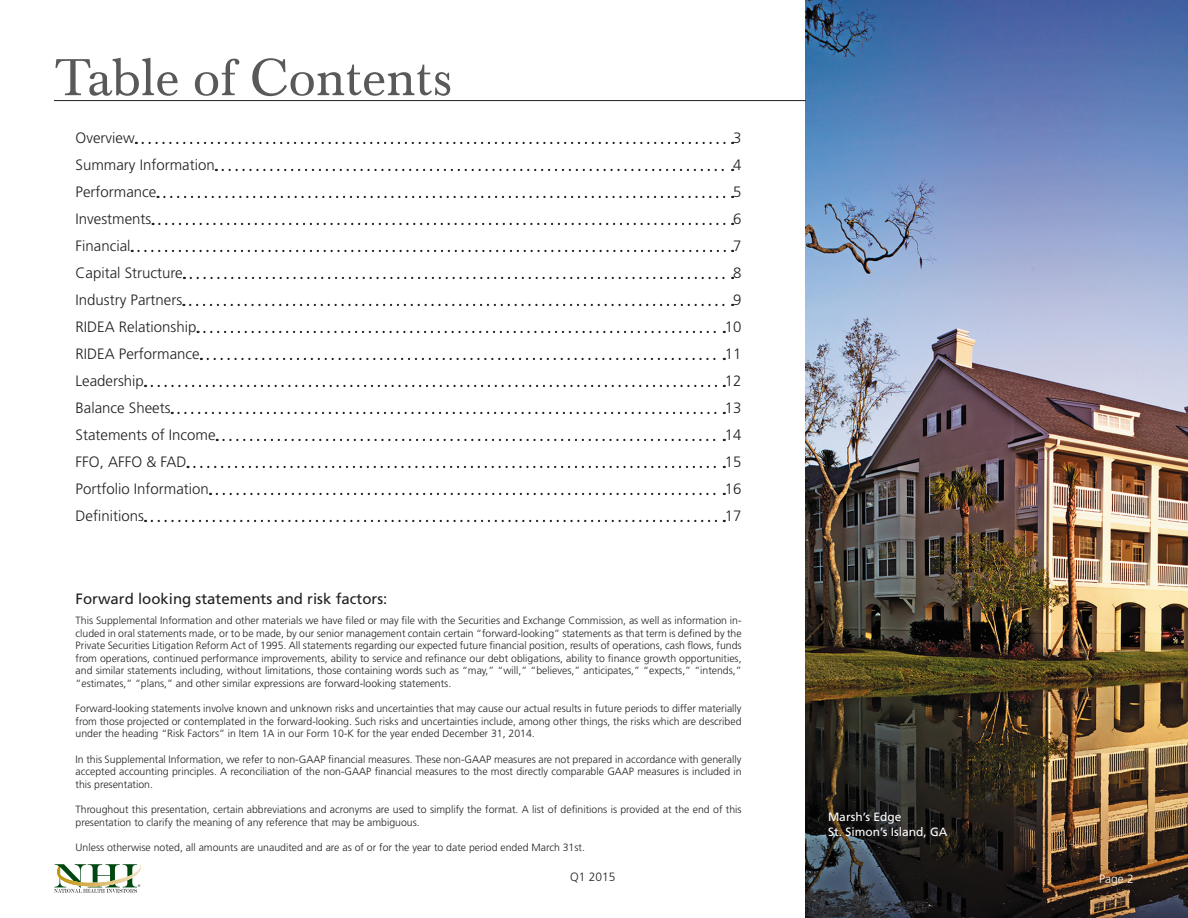
<style>
.page{position:relative;width:1188px;height:918px;background:#fff}
.page>*{position:absolute;margin:0;border:0;box-sizing:border-box;transform-origin:0 0}
.t1{font:54px "Baskerville Com";color:#595959}
.t2{font:300 15px "Frutiger LT Std";color:#231f20}
.t3{font:15px "Frutiger LT Std";color:#231f20}
.t4{font:12px "Frutiger LT Std";color:#fff}
.t5{font:300 12px "Frutiger LT Std";color:#231f20}
.t6{font:300 12px "Frutiger LT Std";color:#fff}
.t7{font:300 10.5px/12.6px "Frutiger LT Std";color:#231f20;text-align:justify}
.t8{font:300 6.45px "Helvetica";color:#231f20}
</style>
<div class="page">
<img style="left:806px;top:0;width:382px;height:918px">
<svg style="left:54px;top:864px;width:87px;height:29px"></svg>
<hr style="left:57px;top:864px;width:2px;height:23px;background:#c49609">
<svg style="left:143px;top:142px;width:590px;height:2px"></svg>
<svg style="left:223px;top:169px;width:510px;height:2px"></svg>
<svg style="left:158px;top:196px;width:575px;height:2px"></svg>
<svg style="left:153px;top:223px;width:580px;height:2px"></svg>
<svg style="left:132px;top:250px;width:601px;height:2px"></svg>
<svg style="left:191px;top:277px;width:542px;height:2px"></svg>
<svg style="left:190px;top:304px;width:543px;height:2px"></svg>
<svg style="left:198px;top:331px;width:527px;height:2px"></svg>
<svg style="left:208px;top:358px;width:517px;height:2px"></svg>
<svg style="left:152px;top:385px;width:573px;height:2px"></svg>
<svg style="left:172px;top:412px;width:553px;height:2px"></svg>
<svg style="left:217px;top:439px;width:508px;height:2px"></svg>
<svg style="left:188px;top:466px;width:537px;height:2px"></svg>
<svg style="left:217px;top:493px;width:508px;height:2px"></svg>
<svg style="left:152px;top:520px;width:573px;height:2px"></svg>
<hr style="left:54px;top:100px;width:752px;height:1px;background:#231f20">
<h1 class="t1" style="left:54px;top:47px;width:400px">Table of Contents</h1>
<h2 class="t2" style="left:76px;top:129px;width:61px">Overview</h2>
<h2 class="t2" style="left:733px;top:129px;width:10px">3</h2>
<h2 class="t2" style="left:76px;top:156px;width:141px">Summary Information</h2>
<h2 class="t2" style="left:733px;top:156px;width:10px">4</h2>
<h2 class="t2" style="left:76px;top:183px;width:82px">Performance</h2>
<h2 class="t2" style="left:733px;top:183px;width:10px">5</h2>
<h2 class="t2" style="left:76px;top:210px;width:77px">Investments</h2>
<h2 class="t2" style="left:733px;top:210px;width:10px">6</h2>
<h2 class="t2" style="left:76px;top:237px;width:56px">Financial</h2>
<h2 class="t2" style="left:733px;top:237px;width:10px">7</h2>
<h2 class="t2" style="left:76px;top:264px;width:109px">Capital Structure</h2>
<h2 class="t2" style="left:733px;top:264px;width:10px">8</h2>
<h2 class="t2" style="left:76px;top:291px;width:108px">Industry Partners</h2>
<h2 class="t2" style="left:733px;top:291px;width:10px">9</h2>
<h2 class="t2" style="left:76px;top:318px;width:122px">RIDEA Relationship</h2>
<h2 class="t2" style="left:725px;top:318px;width:18px">10</h2>
<h2 class="t2" style="left:76px;top:345px;width:126px">RIDEA Performance</h2>
<h2 class="t2" style="left:725px;top:345px;width:18px">11</h2>
<h2 class="t2" style="left:76px;top:372px;width:70px">Leadership</h2>
<h2 class="t2" style="left:725px;top:372px;width:18px">12</h2>
<h2 class="t2" style="left:76px;top:399px;width:97px">Balance Sheets</h2>
<h2 class="t2" style="left:725px;top:399px;width:18px">13</h2>
<h2 class="t2" style="left:76px;top:426px;width:141px">Statements of Income</h2>
<h2 class="t2" style="left:725px;top:426px;width:18px">14</h2>
<h2 class="t2" style="left:76px;top:453px;width:112px">FFO, AFFO &amp; FAD</h2>
<h2 class="t2" style="left:725px;top:453px;width:18px">15</h2>
<h2 class="t2" style="left:76px;top:480px;width:135px">Portfolio Information</h2>
<h2 class="t2" style="left:725px;top:480px;width:18px">16</h2>
<h2 class="t2" style="left:76px;top:507px;width:70px">Definitions</h2>
<h2 class="t2" style="left:725px;top:507px;width:18px">17</h2>
<h2 class="t3" style="left:76px;top:590px;width:313px">Forward looking statements and risk factors:</h2>
<p class="t7" style="left:76px;top:614px;width:668px">This Supplemental Information and other materials we have filed or may file with the Securities and Exchange Commission, as well as information in&shy;cluded in oral statements made, or to be made, by our senior management contain certain “forward-looking” statements as that term is defined by the Private Securities Litigation Reform Act of 1995. All statements regarding our expected future financial position, results of operations, cash flows, funds from operations, continued performance improvements, ability to service and refinance our debt obligations, ability to finance growth opportunities, and similar statements including, without limitations, those containing words such as “may,” “will,” “believes,” anticipates,” “expects,” “intends,” “estimates,” “plans,” and other similar expressions are forward-looking statements.</p>
<p class="t7" style="left:76px;top:702px;width:668px">Forward-looking statements involve known and unknown risks and uncertainties that may cause our actual results in future periods to differ materially from those projected or contemplated in the forward-looking. Such risks and uncertainties include, among other things, the risks which are described under the heading “Risk Factors” in Item 1A in our Form 10-K for the year ended December 31, 2014.</p>
<p class="t7" style="left:76px;top:753px;width:668px">In this Supplemental Information, we refer to non-GAAP financial measures. These non-GAAP measures are not prepared in accordance with generally accepted accounting principles. A reconciliation of the non-GAAP financial measures to the most directly comparable GAAP measures is included in this presentation.</p>
<p class="t7" style="left:76px;top:803px;width:668px">Throughout this presentation, certain abbreviations and acronyms are used to simplify the format. A list of definitions is provided at the end of this presentation to clarify the meaning of any reference that may be ambiguous.</p>
<p class="t7" style="left:76px;top:841px;width:511px">Unless otherwise noted, all amounts are unaudited and are as of or for the year to date period ended March 31st.</p>
<p class="t4" style="left:828px;top:810px;width:75px">Marsh’s Edge</p>
<p class="t4" style="left:828px;top:825px;width:121px">St. Simon’s Island, GA</p>
<p class="t8" style="left:138px;top:883px;width:4px">®</p>
<p class="t5" style="left:570px;top:870px;width:47px">Q1 2015</p>
<p class="t6" style="left:1099px;top:872px;width:36px">Page 2</p>
</div>
